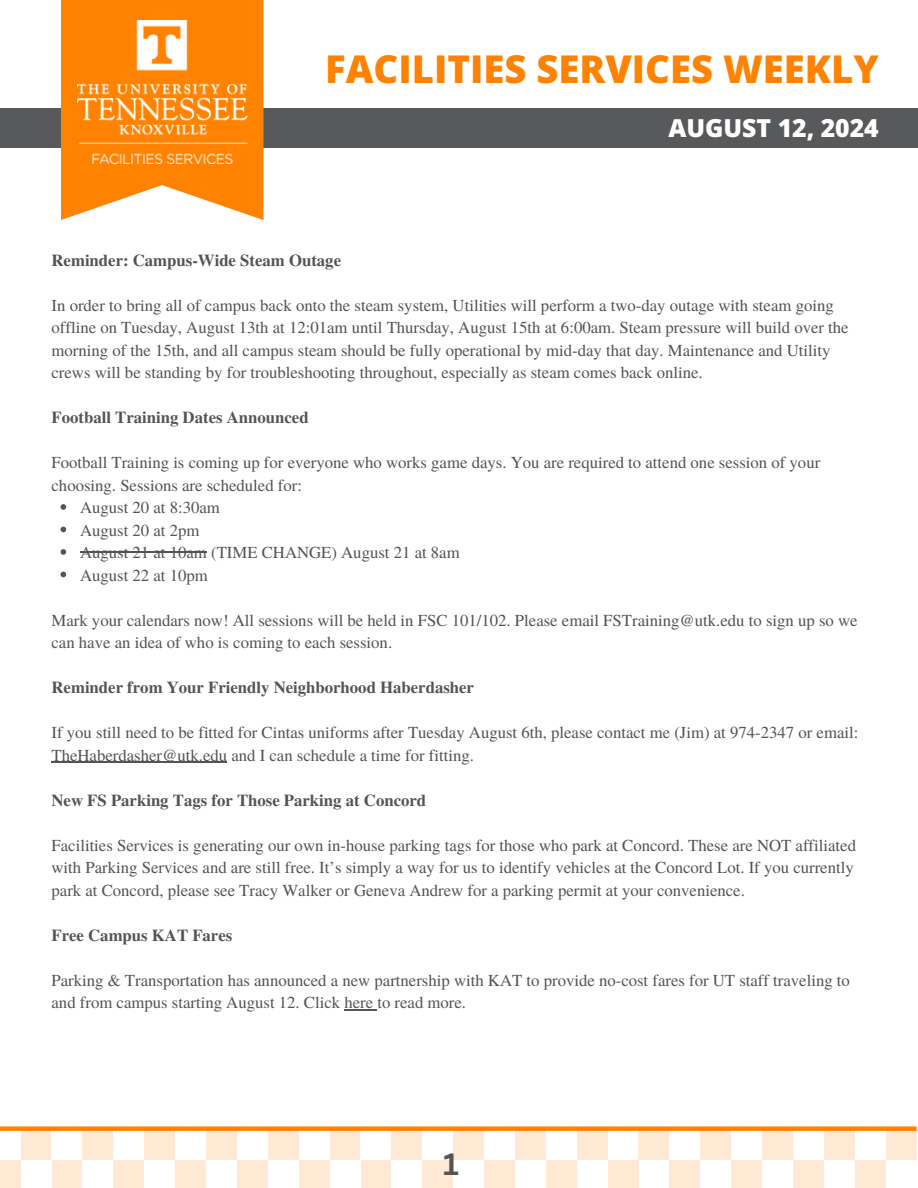
<style>
.page{position:relative;width:918px;height:1188px;background:#fff}
.page>*{position:absolute;margin:0;border:0;box-sizing:border-box;transform-origin:0 0}
.t1{font:800 38.25px "Open Sans";color:#ff8200}
.t2{font:700 30px "Canva Sans";color:#545454}
.t3{font:800 24.75px "Open Sans";color:#fff}
.t4{font:16.8px/22.5px "Te X Gyre Termes";color:#545454}
.t5{font:700 16.8px "Te X Gyre Termes";color:#545454}
</style>
<div class="page">
<div style="left:700px;top:1129px;width:31px;height:31px;background:#ffe9d4"></div>
<div style="left:762px;top:1129px;width:31px;height:31px;background:#ffe9d4"></div>
<div style="left:824px;top:1129px;width:31px;height:31px;background:#ffe9d4"></div>
<div style="left:886px;top:1129px;width:31px;height:31px;background:#ffe9d4"></div>
<div style="left:855px;top:1160px;width:31px;height:28px;background:#ffe9d4"></div>
<div style="left:793px;top:1160px;width:31px;height:28px;background:#ffe9d4"></div>
<div style="left:731px;top:1160px;width:31px;height:28px;background:#ffe9d4"></div>
<div style="left:669px;top:1160px;width:31px;height:28px;background:#ffe9d4"></div>
<div style="left:453px;top:1129px;width:31px;height:31px;background:#ffe9d4"></div>
<div style="left:515px;top:1129px;width:31px;height:31px;background:#ffe9d4"></div>
<div style="left:577px;top:1129px;width:31px;height:31px;background:#ffe9d4"></div>
<div style="left:639px;top:1129px;width:30px;height:31px;background:#ffe9d4"></div>
<div style="left:608px;top:1160px;width:31px;height:28px;background:#ffe9d4"></div>
<div style="left:546px;top:1160px;width:31px;height:28px;background:#ffe9d4"></div>
<div style="left:484px;top:1160px;width:31px;height:28px;background:#ffe9d4"></div>
<div style="left:422px;top:1160px;width:31px;height:28px;background:#ffe9d4"></div>
<div style="left:206px;top:1129px;width:31px;height:31px;background:#ffe9d4"></div>
<div style="left:268px;top:1129px;width:31px;height:31px;background:#ffe9d4"></div>
<div style="left:330px;top:1129px;width:30px;height:31px;background:#ffe9d4"></div>
<div style="left:391px;top:1129px;width:31px;height:31px;background:#ffe9d4"></div>
<div style="left:360px;top:1160px;width:31px;height:28px;background:#ffe9d4"></div>
<div style="left:299px;top:1160px;width:31px;height:28px;background:#ffe9d4"></div>
<div style="left:237px;top:1160px;width:31px;height:28px;background:#ffe9d4"></div>
<div style="left:175px;top:1160px;width:31px;height:28px;background:#ffe9d4"></div>
<div style="left:21px;top:1129px;width:31px;height:31px;background:#ffe9d4"></div>
<div style="left:82px;top:1129px;width:31px;height:31px;background:#ffe9d4"></div>
<div style="left:144px;top:1129px;width:31px;height:31px;background:#ffe9d4"></div>
<div style="left:113px;top:1160px;width:31px;height:28px;background:#ffe9d4"></div>
<div style="left:52px;top:1160px;width:30px;height:28px;background:#ffe9d4"></div>
<div style="left:0;top:1160px;width:21px;height:28px;background:#ffe9d4"></div>
<div style="left:0;top:1126px;width:917px;height:5px;background:#ff8200"></div>
<svg style="left:61px;top:504px;width:5px;height:6px"></svg>
<svg style="left:61px;top:527px;width:5px;height:5px"></svg>
<svg style="left:61px;top:549px;width:5px;height:6px"></svg>
<hr style="left:80px;top:551px;width:127px;height:2px;background:#545454">
<svg style="left:61px;top:572px;width:5px;height:5px"></svg>
<hr style="left:52px;top:762px;width:175px;height:1px;background:#545454">
<hr style="left:344px;top:1009px;width:33px;height:1px;background:#545454">
<div style="left:0;top:108px;width:918px;height:40px;background:#58595b"></div>
<svg style="left:61px;top:0;width:203px;height:220px;fill:#ff8200"></svg>
<img style="left:77px;top:20px;width:170px;height:143px">
<p class="t1" style="left:325px;top:42px;width:555px">FACILITIES SERVICES WEEKLY</p>
<p class="t3" style="left:669px;top:111px;width:212px">AUGUST 12, 2024</p>
<p class="t5" style="left:52px;top:247px;width:291px">Reminder: Campus-Wide Steam Outage</p>
<h1 class="t4" style="left:52px;top:293px;width:799px">In order to bring all of campus back onto the steam system, Utilities will perform a two-day outage with steam going offline on Tuesday, August 13th at 12:01am until Thursday, August 15th at 6:00am. Steam pressure will build over the morning of the 15th, and all campus steam should be fully operational by mid-day that day. Maintenance and Utility crews will be standing by for troubleshooting throughout, especially as steam comes back online.</h1>
<h2 class="t5" style="left:52px;top:404px;width:259px">Football Training Dates Announced</h2>
<h3 class="t4" style="left:52px;top:450px;width:770px">Football Training is coming up for everyone who works game days. You are required to attend one session of your choosing. Sessions are scheduled for:</h3>
<p class="t4" style="left:80px;top:495px;width:141px">August 20 at 8:30am</p>
<h3 class="t4" style="left:80px;top:518px;width:121px">August 20 at 2pm</h3>
<p class="t4" style="left:80px;top:540px;width:381px">August 21 at 10am (TIME CHANGE) August 21 at 8am</p>
<p class="t4" style="left:80px;top:563px;width:129px">August 22 at 10pm</p>
<p class="t4" style="left:52px;top:608px;width:808px">Mark your calendars now! All sessions will be held in FSC 101/102. Please email FSTraining@utk.edu to sign up so we can have an idea of who is coming to each session.</p>
<p class="t5" style="left:52px;top:674px;width:424px">Reminder from Your Friendly Neighborhood Haberdasher</p>
<p class="t4" style="left:52px;top:720px;width:808px">If you still need to be fitted for Cintas uniforms after Tuesday August 6th, please contact me (Jim) at 974-2347 or email:<br>TheHaberdasher@utk.edu and I can schedule a time for fitting.</p>
<p class="t5" style="left:52px;top:787px;width:376px">New FS Parking Tags for Those Parking at Concord</p>
<h3 class="t4" style="left:52px;top:833px;width:806px">Facilities Services is generating our own in-house parking tags for those who park at Concord. These are NOT affiliated with Parking Services and are still free. It’s simply a way for us to identify vehicles at the Concord Lot. If you currently park at Concord, please see Tracy Walker or Geneva Andrew for a parking permit at your convenience.</h3>
<p class="t5" style="left:52px;top:922px;width:182px">Free Campus KAT Fares</p>
<h3 class="t4" style="left:52px;top:968px;width:800px">Parking &amp; Transportation has announced a new partnership with KAT to provide no-cost fares for UT staff traveling to and from campus starting August 12. Click here to read more.</h3>
<p class="t2" style="left:443px;top:1143px;width:17px">1</p>
</div>
